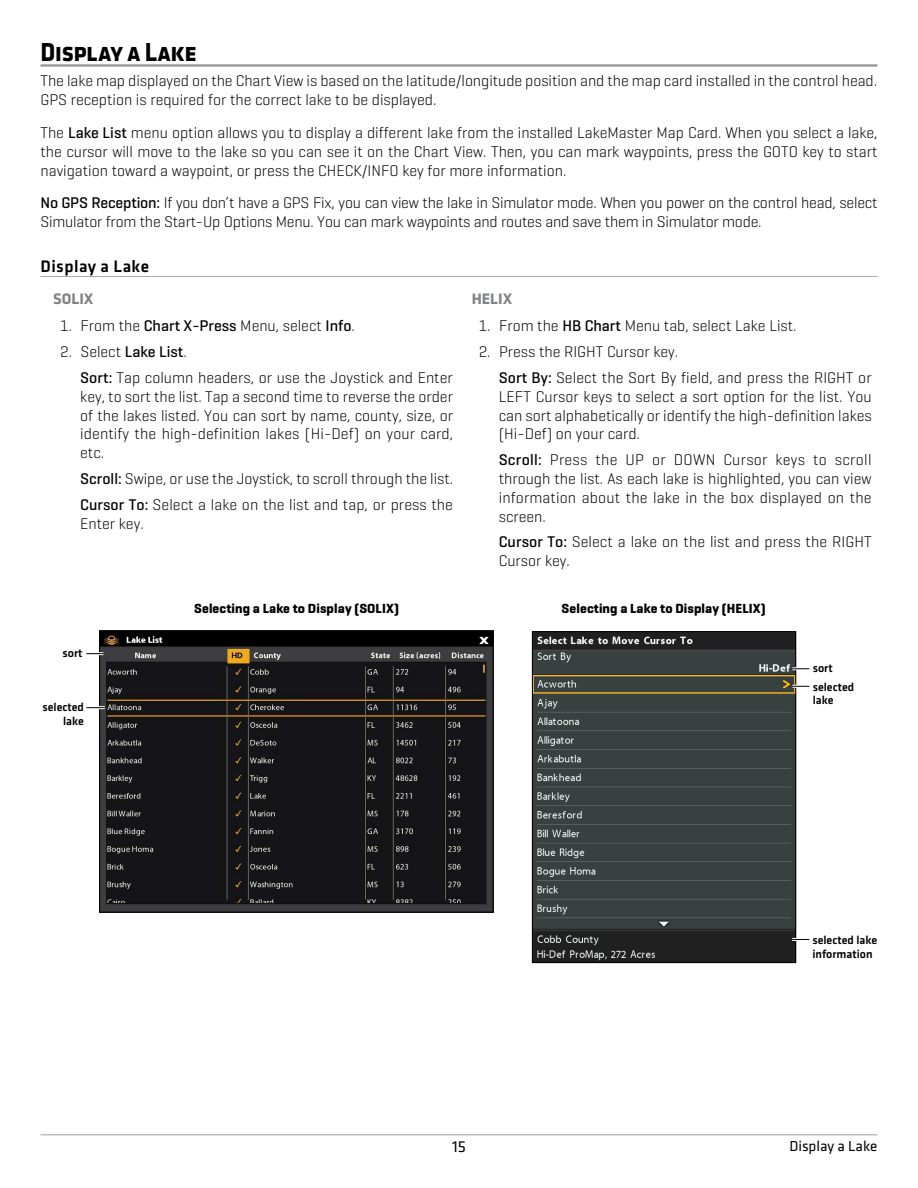
<style>
.page{position:relative;width:918px;height:1188px;background:#fff}
.page>*{position:absolute;margin:0;border:0;box-sizing:border-box;transform-origin:0 0}
.t1{font:700 27px "Klavika";letter-spacing:-.02em;color:#000;scale:.92 1}
.t2{font:500 17.25px "Klavika";letter-spacing:.025em;color:#000}
.t3{font:16.5px "Klavika";color:#000}
.t4{font:300 15.75px/18.9px "Geogrotesque";color:#000}
.t5{font:700 15.75px "Klavika";color:#808285}
.t6{font:15px "Klavika";color:#000}
.t7{font:700 13.5px "Geogrotesque";letter-spacing:.01em;color:#000}
.t8{font:500 12px/13.5px "Klavika";color:#000}
.s1{font-weight:500}
</style>
<div class="page">
<hr style="left:40px;top:1134px;width:837px;height:2px;background:#bcbec0">
<hr style="left:40px;top:64px;width:837px;height:3px;background:#939598">
<hr style="left:40px;top:276px;width:837px;height:1px;background:#a7a9ac">
<img style="left:534px;top:633px;width:260px;height:328px">
<div style="left:532px;top:631px;width:264px;height:332px;border:1px solid #000"></div>
<hr style="left:792px;top:667px;width:17px;height:3px;background:#fff">
<svg style="left:792px;top:668px;width:17px;height:1px"></svg>
<hr style="left:792px;top:685px;width:17px;height:3px;background:#fff">
<svg style="left:792px;top:686px;width:17px;height:1px"></svg>
<hr style="left:792px;top:938px;width:17px;height:3px;background:#fff">
<svg style="left:792px;top:939px;width:17px;height:1px"></svg>
<img style="left:101px;top:633px;width:391px;height:277px">
<div style="left:99px;top:631px;width:395px;height:281px;border:1px solid #000"></div>
<hr style="left:86px;top:652px;width:17px;height:3px;background:#fff">
<svg style="left:86px;top:653px;width:17px;height:1px"></svg>
<hr style="left:86px;top:706px;width:19px;height:3px;background:#fff">
<svg style="left:86px;top:707px;width:19px;height:1px"></svg>
<h1 class="t1" style="left:40px;top:40px;width:172px">Display a Lake</h1>
<p class="t4" style="left:40px;top:73px;width:838px">The lake map displayed on the Chart View is based on the latitude/longitude position and the map card installed in the control head.<br>GPS reception is required for the correct lake to be displayed.</p>
<p class="t4" style="left:40px;top:124px;width:839px;text-align:justify">The <span class="s1">Lake List</span> menu option allows you to display a different lake from the installed LakeMaster Map Card. When you select a lake, the cursor will move to the lake so you can see it on the Chart View. Then, you can mark waypoints, press the GOTO key to start navigation toward a waypoint, or press the CHECK/INFO key for more information.</p>
<p class="t4" style="left:41px;top:194px;width:839px"><span class="s1">No GPS Reception:</span> If you don’t have a GPS Fix, you can view the lake in Simulator mode. When you power on the control head, select<br>Simulator from the Start-Up Options Menu. You can mark waypoints and routes and save them in Simulator mode.</p>
<p class="t2" style="left:40px;top:259px;width:110px">Display a Lake</p>
<p class="t5" style="left:53px;top:292px;width:42px">SOLIX</p>
<p class="t5" style="left:472px;top:292px;width:42px">HELIX</p>
<p class="t4" style="left:60px;top:318px;width:296px">1. From the <span class="s1">Chart X-Press</span> Menu, select <span class="s1">Info</span>.</p>
<p class="t4" style="left:80px;top:340px;width:374px;line-height:25.7px;text-indent:-20px">2. Select <span class="s1">Lake List</span>.<br><span class="s1">Sort:</span> Tap column headers, or use the Joystick and Enter</p>
<p class="t4" style="left:80px;top:388px;width:375px;text-align:justify">key, to sort the list. Tap a second time to reverse the order of the lakes listed. You can sort by name, county, size, or identify the high-definition lakes (Hi-Def) on your card, etc.</p>
<p class="t4" style="left:80px;top:467px;width:375px;line-height:25.7px"><span class="s1">Scroll:</span> Swipe, or use the Joystick, to scroll through the list.<br><span class="s1">Cursor To:</span> Select a lake on the list and tap, or press the</p>
<p class="t4" style="left:80px;top:515px;width:65px">Enter key.</p>
<p class="t4" style="left:479px;top:318px;width:319px">1. From the <span class="s1">HB Chart</span> Menu tab, select Lake List.</p>
<p class="t4" style="left:499px;top:340px;width:374px;line-height:25.7px;text-indent:-20px">2. Press the RIGHT Cursor key.<br><span class="s1">Sort By:</span> Select the Sort By field, and press the RIGHT or</p>
<p class="t4" style="left:499px;top:388px;width:375px;text-align:justify">LEFT Cursor keys to select a sort option for the list. You can sort alphabetically or identify the high-definition lakes (Hi-Def) on your card.</p>
<p class="t4" style="left:499px;top:452px;width:374px;text-align:justify"><span class="s1">Scroll:</span> Press the UP or DOWN Cursor keys to scroll through the list. As each lake is highlighted, you can view information about the lake in the box displayed on the screen.</p>
<p class="t4" style="left:499px;top:534px;width:374px"><span class="s1">Cursor To:</span> Select a lake on the list and press the RIGHT<br>Cursor key.</p>
<p class="t7" style="left:562px;top:602px;width:206px">Selecting a Lake to Display (HELIX)</p>
<p class="t7" style="left:194px;top:602px;width:206px">Selecting a Lake to Display (SOLIX)</p>
<p class="t8" style="left:63px;top:647px;width:22px">sort</p>
<p class="t8" style="left:42px;top:701px;width:43px;text-align:right">selected lake</p>
<p class="t8" style="left:813px;top:659px;width:43px;line-height:19px">sort selected</p>
<p class="t8" style="left:813px;top:694px;width:22px">lake</p>
<p class="t8" style="left:812px;top:934px;width:66px">selected lake information</p>
<p class="t3" style="left:452px;top:1140px;width:15px">15</p>
<p class="t6" style="left:789px;top:1140px;width:90px">Display a Lake</p>
</div>
